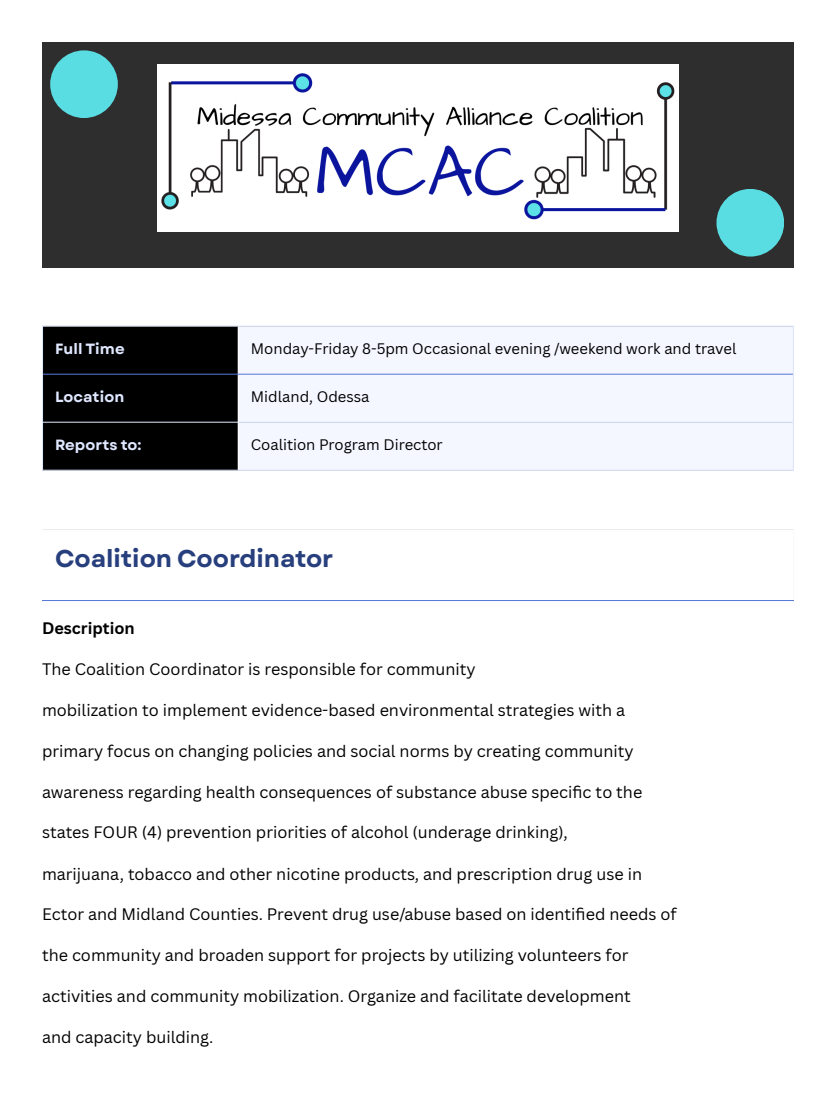
<style>
.page{position:relative;width:836px;height:1103px;background:#fff}
.page>*{position:absolute;margin:0;border:0;box-sizing:border-box;transform-origin:0 0}
.t1{font:700 24.3px "Garet";color:#283f7d}
.t2{font:16.2px "Canva Sans";color:#000}
.t3{font:700 16.2px "Canva Sans";color:#000}
.t4{font:14.85px "Canva Sans";color:#000}
.t5{font:700 14.85px "Garet";letter-spacing:.01em;color:#e0e8ff}
</style>
<div class="page">
<div style="left:42px;top:42px;width:751px;height:225px;background:#2f2e2e"></div>
<img style="left:157px;top:65px;width:521px;height:167px">
<div style="left:50px;top:50px;width:68px;height:68px;background:#5adde2;border-radius:50%"></div>
<div style="left:716px;top:189px;width:68px;height:68px;background:#5adde2;border-radius:50%"></div>
<div style="left:43px;top:327px;width:195px;height:143px;background:#000"></div>
<div style="left:239px;top:327px;width:553px;height:143px;background:#f4f7ff"></div>
<hr style="left:42px;top:327px;width:1px;height:143px;background:#e0e8ff">
<hr style="left:792px;top:327px;width:1px;height:143px;background:#e0e8ff">
<hr style="left:42px;top:326px;width:751px;height:1px;background:#e0e8ff">
<hr style="left:42px;top:422px;width:751px;height:1px;background:#e0e8ff">
<hr style="left:42px;top:470px;width:751px;height:1px;background:#e0e8ff">
<hr style="left:238px;top:327px;width:1px;height:143px;background:#fff">
<hr style="left:43px;top:374px;width:749px;height:1px;background:#5777d9">
<hr style="left:42px;top:600px;width:751px;height:1px;background:#5777d9">
<p class="t5" style="left:55px;top:338px;width:71px">Full Time</p>
<p class="t4" style="left:251px;top:338px;width:487px">Monday-Friday 8-5pm Occasional evening /weekend work and travel</p>
<p class="t5" style="left:55px;top:386px;width:71px">Location</p>
<p class="t4" style="left:251px;top:386px;width:120px">Midland, Odessa</p>
<p class="t5" style="left:55px;top:434px;width:88px">Reports to:</p>
<p class="t4" style="left:251px;top:434px;width:193px">Coalition Program Director</p>
<p class="t1" style="left:55px;top:541px;width:280px">Coalition Coordinator</p>
<p class="t3" style="left:42px;top:616px;width:94px">Description</p>
<p class="t2" style="left:42px;top:658px;width:435px">The Coalition Coordinator is responsible for community</p>
<p class="t2" style="left:42px;top:698px;width:584px">mobilization to implement evidence-based environmental strategies with a</p>
<p class="t2" style="left:42px;top:740px;width:593px">primary focus on changing policies and social norms by creating community</p>
<p class="t2" style="left:42px;top:780px;width:601px">awareness regarding health consequences of substance abuse specifi c to the</p>
<p class="t2" style="left:42px;top:821px;width:527px">states FOUR (4) prevention priorities of alcohol (underage drinking),</p>
<p class="t2" style="left:42px;top:862px;width:601px">marijuana, tobacco and other nicotine products, and prescription drug use in</p>
<p class="t2" style="left:42px;top:903px;width:636px">Ector and Midland Counties. Prevent drug use/abuse based on identifi ed needs of</p>
<p class="t2" style="left:42px;top:943px;width:588px">the community and broaden support for projects by utilizing volunteers for</p>
<p class="t2" style="left:42px;top:985px;width:590px">activities and community mobilization. Organize and facilitate development</p>
<p class="t2" style="left:42px;top:1025px;width:173px">and capacity building.</p>
</div>
